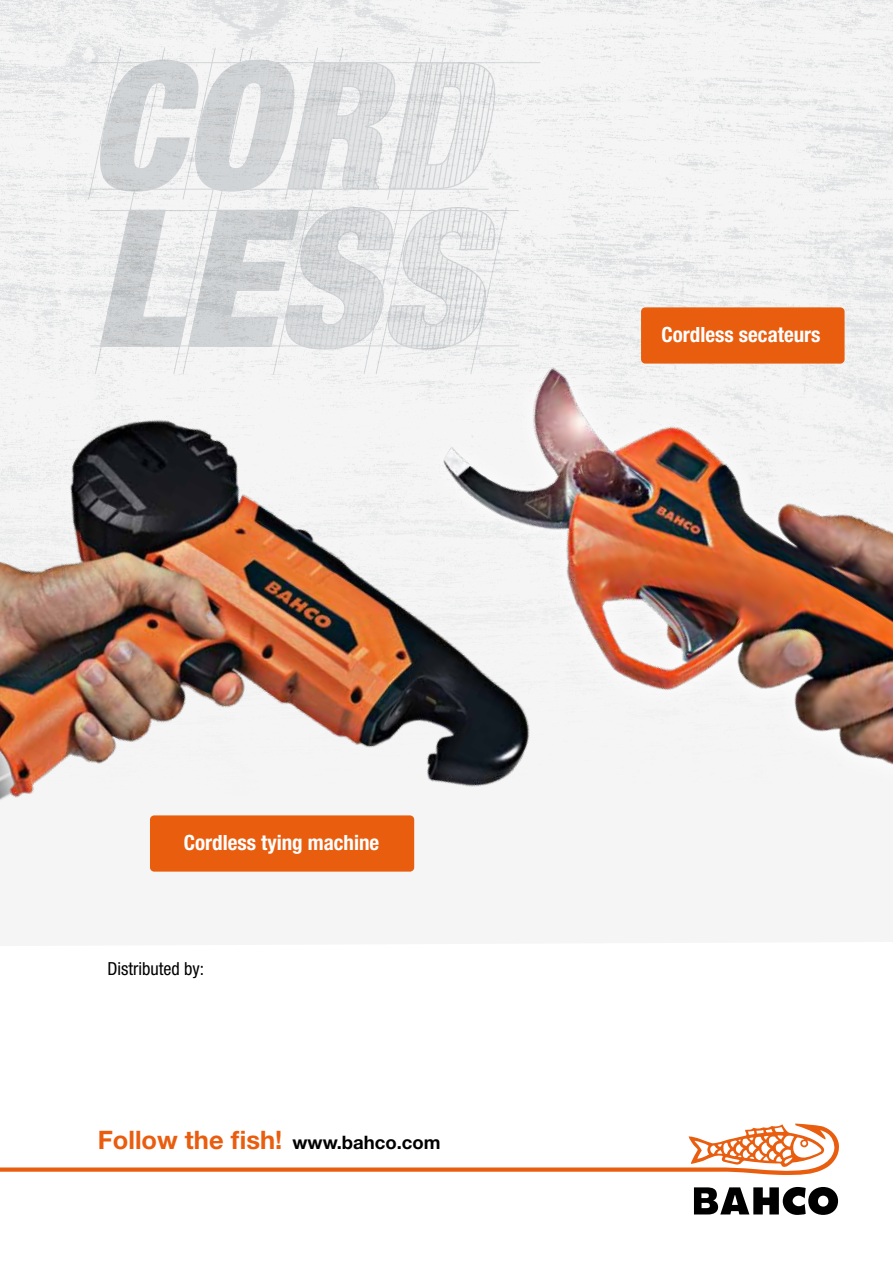
<style>
.page{position:relative;width:893px;height:1263px;background:#fff}
.page>*{position:absolute;margin:0;border:0;box-sizing:border-box;transform-origin:0 0}
.t1{font:700 25.5px "Helvetica Neue";color:#e95d0f}
.t2{font:700 condensed 21px "Helvetica Neue";color:#fff}
.t3{font:condensed 18px "Helvetica Neue";color:#000}
.s1{font-size:18.6px;color:#000}
</style>
<div class="page">
<img style="left:0;top:0;width:893px;height:320px">
<img style="left:0;top:320px;width:114px;height:482px">
<img style="left:114px;top:54px;width:779px;height:818px">
<hr style="left:90px;top:62px;width:450px;height:1px;background:#5a666f">
<hr style="left:90px;top:210px;width:429px;height:1px;background:#5a666f">
<hr style="left:90px;top:346px;width:429px;height:1px;background:#5a666f">
<svg style="left:88px;top:47px;width:419px;height:328px"></svg>
<svg style="left:94px;top:59px;width:407px;height:291px"></svg>
<img style="left:99px;top:60px;width:397px;height:289px">
<svg style="left:694px;top:1187px;width:144px;height:28px"></svg>
<svg style="left:0;top:1123px;width:839px;height:52px"></svg>
<p class="t2" style="left:184px;top:830px;width:197px">Cordless tying machine</p>
<p class="t3" style="left:107px;top:958px;width:98px">Distributed by:</p>
<p class="t1" style="left:98px;top:1124px;width:344px">Follow the fish! <span class="s1">www.bahco.com</span></p>
<p class="t2" style="left:662px;top:322px;width:160px">Cordless secateurs</p>
</div>
